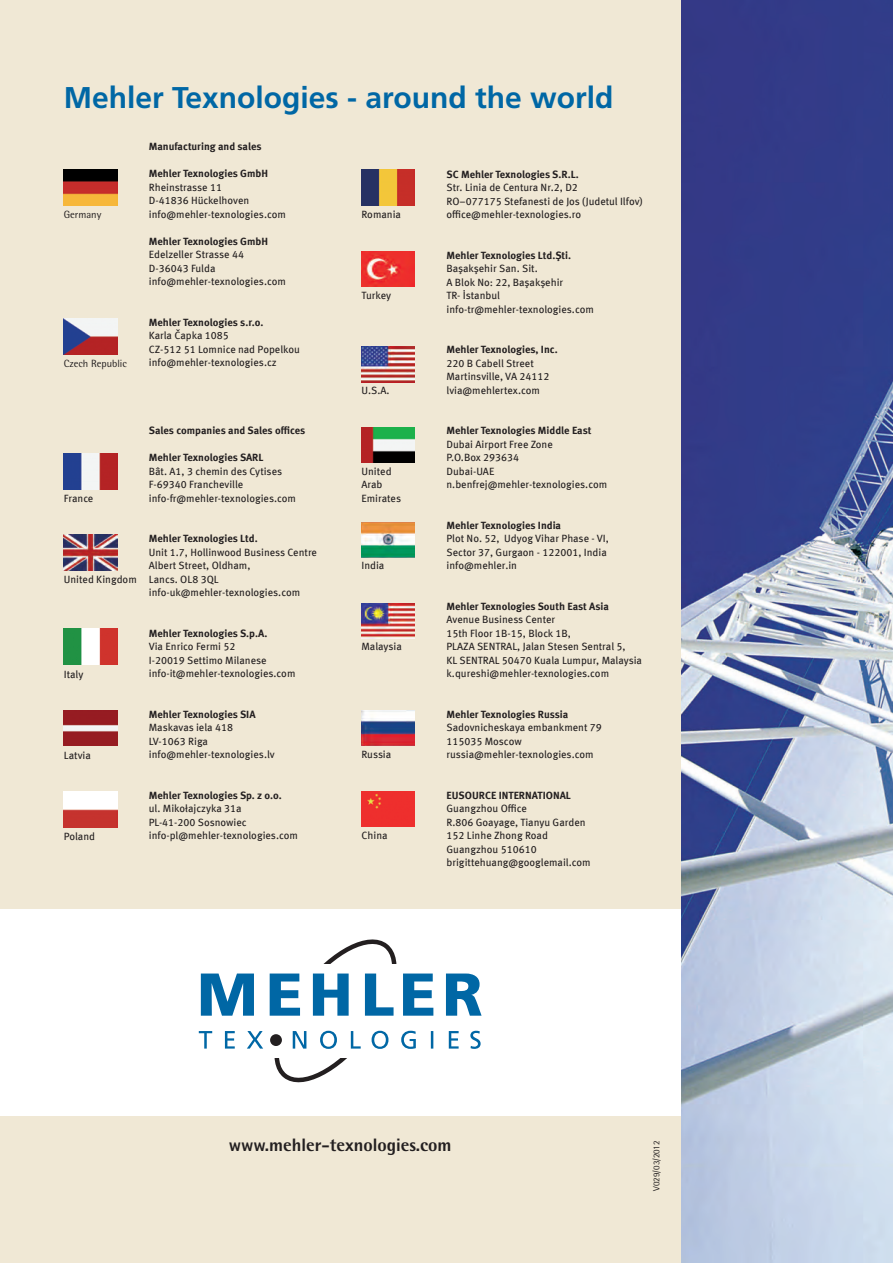
<style>
.page{position:relative;width:893px;height:1263px;background:#fff}
.page>*{position:absolute;margin:0;border:0;box-sizing:border-box;transform-origin:0 0}
.t1{font:700 30px "Frutiger LT";color:#0067a5}
.t2{font:800 18px "Agfa Rotis Semisans";color:#231f20}
.t3{font:10.5px/13.5px "Meta OFC";color:#231f20}
.t4{font:700 10.5px "Meta OFC";color:#231f20}
.t5{font:10.5px "Agfa Rotis Semisans";color:#231f20}
.t6{font:9px "Agfa Rotis Semisans";color:#231f20}
</style>
<div class="page">
<img style="left:680px;top:0;width:213px;height:1263px">
<div style="left:0;top:0;width:680px;height:1263px;background:#f0e8d5"></div>
<div style="left:0;top:909px;width:680px;height:206px;background:#fff"></div>
<svg style="left:199px;top:939px;width:283px;height:144px"></svg>
<img style="left:64px;top:170px;width:53px;height:35px">
<img style="left:64px;top:319px;width:53px;height:35px">
<img style="left:361px;top:170px;width:54px;height:35px">
<img style="left:361px;top:251px;width:54px;height:35px">
<img style="left:361px;top:347px;width:54px;height:35px">
<img style="left:361px;top:427px;width:54px;height:36px">
<div style="left:361px;top:791px;width:54px;height:36px;background:#ee2f2d"></div>
<img style="left:64px;top:454px;width:53px;height:35px">
<img style="left:64px;top:534px;width:53px;height:36px">
<img style="left:64px;top:629px;width:53px;height:35px">
<img style="left:64px;top:710px;width:53px;height:36px">
<img style="left:64px;top:791px;width:53px;height:36px">
<img style="left:361px;top:522px;width:54px;height:36px">
<img style="left:362px;top:711px;width:53px;height:35px">
<img style="left:361px;top:603px;width:54px;height:36px">
<h1 class="t1" style="left:64px;top:79px;width:551px">Mehler Texnologies - around the world</h1>
<p class="t4" style="left:149px;top:140px;width:114px">Manufacturing and sales</p>
<p class="t4" style="left:149px;top:167px;width:121px">Mehler Texnologies GmbH</p>
<p class="t3" style="left:149px;top:181px;width:139px">Rheinstrasse 11<br>D-41836 Hückelhoven info@mehler-texnologies.com</p>
<p class="t4" style="left:149px;top:235px;width:121px">Mehler Texnologies GmbH</p>
<p class="t3" style="left:149px;top:248px;width:139px">Edelzeller Strasse 44<br>D-36043 Fulda info@mehler-texnologies.com</p>
<p class="t4" style="left:149px;top:316px;width:116px">Mehler Texnologies s.r.o.</p>
<p class="t3" style="left:149px;top:329px;width:153px">Karla Čapka 1085<br>CZ-512 51 Lomnice nad Popelkou info@mehler-texnologies.cz</p>
<p class="t4" style="left:446px;top:167px;width:134px">SC Mehler Texnologies S.R.L.</p>
<p class="t3" style="left:446px;top:181px;width:198px">Str. Linia de Centura Nr.2, D2<br>RO–077175 Stefanesti de Jos (Judetul Ilfov) office@mehler-texnologies.ro</p>
<p class="t4" style="left:446px;top:248px;width:126px">Mehler Texnologies Ltd.Şti.</p>
<p class="t3" style="left:446px;top:262px;width:149px">Başakşehir San. Sit.<br>A Blok No: 22, Başakşehir<br>TR- İstanbul info-tr@mehler-texnologies.com</p>
<p class="t4" style="left:446px;top:343px;width:113px">Mehler Texnologies, Inc.</p>
<p class="t3" style="left:446px;top:356px;width:104px">220 B Cabell Street<br>Martinsville, VA 24112 lvia@mehlertex.com</p>
<p class="t4" style="left:446px;top:424px;width:146px">Mehler Texnologies Middle East</p>
<p class="t3" style="left:446px;top:437px;width:162px">Dubai Airport Free Zone<br>P.O.Box 293634<br>Dubai-UAE n.benfrej@mehler-texnologies.com</p>
<p class="t4" style="left:446px;top:518px;width:116px">Mehler Texnologies India</p>
<p class="t3" style="left:446px;top:532px;width:164px">Plot No. 52, Udyog Vihar Phase - VI,<br>Sector 37, Gurgaon - 122001, India info@mehler.in</p>
<p class="t4" style="left:446px;top:599px;width:164px">Mehler Texnologies South East Asia</p>
<p class="t3" style="left:446px;top:613px;width:197px">Avenue Business Center<br>15th Floor 1B-15, Block 1B,<br>PLAZA SENTRAL, Jalan Stesen Sentral 5,<br>KL SENTRAL 50470 Kuala Lumpur, Malaysia k.qureshi@mehler-texnologies.com</p>
<p class="t4" style="left:446px;top:707px;width:123px">Mehler Texnologies Russia</p>
<p class="t3" style="left:446px;top:721px;width:157px">Sadovnicheskaya embankment 79<br>115035 Moscow russia@mehler-texnologies.com</p>
<p class="t4" style="left:446px;top:788px;width:126px">EUSOURCE INTERNATIONAL</p>
<p class="t3" style="left:446px;top:802px;width:146px">Guangzhou Office<br>R.806 Goayage, Tianyu Garden<br>152 Linhe Zhong Road<br>Guangzhou 510610 brigittehuang@googlemail.com</p>
<p class="t3" style="left:361px;top:208px;width:41px">Romania</p>
<p class="t5" style="left:64px;top:208px;width:39px">Germany</p>
<p class="t3" style="left:361px;top:289px;width:31px">Turkey</p>
<p class="t5" style="left:64px;top:357px;width:65px">Czech Republic</p>
<p class="t3" style="left:361px;top:383px;width:30px">U.S.A.</p>
<p class="t4" style="left:149px;top:424px;width:158px">Sales companies and Sales offices</p>
<p class="t4" style="left:149px;top:451px;width:116px">Mehler Texnologies SARL</p>
<p class="t3" style="left:149px;top:464px;width:149px">Bât. A1, 3 chemin des Cytises<br>F-69340 Francheville info-fr@mehler-texnologies.com</p>
<p class="t4" style="left:149px;top:532px;width:110px">Mehler Texnologies Ltd.</p>
<p class="t3" style="left:149px;top:545px;width:170px">Unit 1.7, Hollinwood Business Centre<br>Albert Street, Oldham,<br>Lancs. OL8 3QL info-uk@mehler-texnologies.com</p>
<p class="t4" style="left:149px;top:626px;width:120px">Mehler Texnologies S.p.A.</p>
<p class="t3" style="left:149px;top:640px;width:148px">Via Enrico Fermi 52<br>I-20019 Settimo Milanese info-it@mehler-texnologies.com</p>
<p class="t4" style="left:149px;top:707px;width:108px">Mehler Texnologies SIA</p>
<p class="t3" style="left:149px;top:721px;width:128px">Maskavas iela 418<br>LV-1063 Riga info@mehler-texnologies.lv</p>
<p class="t4" style="left:149px;top:788px;width:135px">Mehler Texnologies Sp. z o.o.</p>
<p class="t3" style="left:149px;top:802px;width:151px">ul. Mikołajczyka 31a<br>PL-41-200 Sosnowiec info-pl@mehler-texnologies.com</p>
<p class="t3" style="left:361px;top:464px;width:41px">United<br>Arab<br>Emirates</p>
<p class="t3" style="left:64px;top:492px;width:31px">France</p>
<p class="t3" style="left:361px;top:559px;width:24px">India</p>
<p class="t3" style="left:64px;top:573px;width:74px">United Kingdom</p>
<p class="t3" style="left:361px;top:640px;width:42px">Malaysia</p>
<p class="t3" style="left:64px;top:667px;width:21px">Italy</p>
<p class="t3" style="left:361px;top:748px;width:31px">Russia</p>
<p class="t3" style="left:64px;top:748px;width:29px">Latvia</p>
<p class="t3" style="left:361px;top:829px;width:28px">China</p>
<p class="t3" style="left:64px;top:829px;width:33px">Poland</p>
<h2 class="t2" style="left:229px;top:1133px;width:224px">www.mehler-texnologies.com</h2>
<p class="t6" style="left:651px;top:1191px;width:52px;rotate:-90deg">V029/03/2012</p>
</div>
